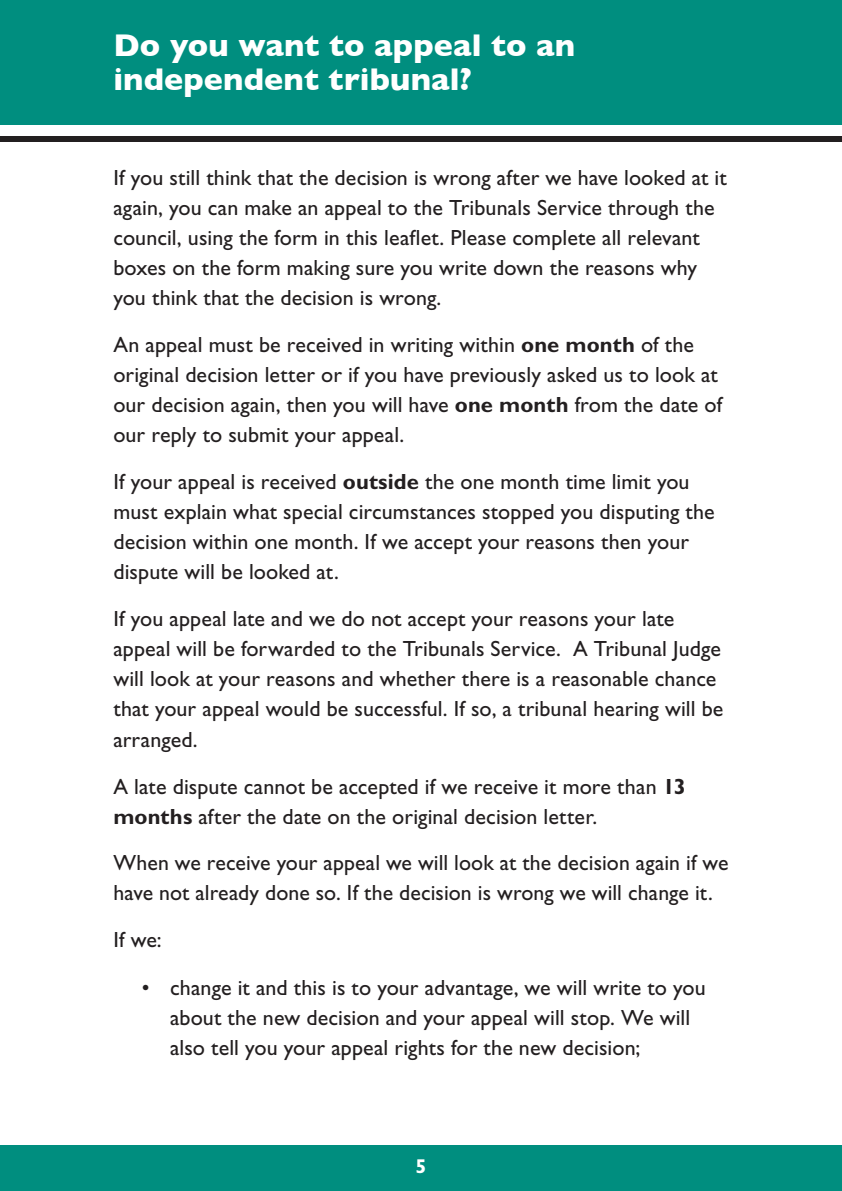
<style>
.page{position:relative;width:842px;height:1191px;background:#fff}
.page>*{position:absolute;margin:0;border:0;box-sizing:border-box;transform-origin:0 0}
.t1{font:700 32px/34px "Gill Sans";letter-spacing:.005em;color:#fff}
.t2{font:22px/30px "Gill Sans Std";letter-spacing:.005em;color:#231f20}
.t3{font:700 20px "Gill Sans Std";color:#fff}
.s1{font-weight:700}
</style>
<div class="page">
<div style="left:0;top:0;width:842px;height:125px;background:#008e7f"></div>
<div style="left:0;top:1145px;width:842px;height:46px;background:#008e7f"></div>
<div style="left:0;top:136px;width:842px;height:6px;background:#231f20"></div>
<h1 class="t1" style="left:113px;top:28px;width:463px">Do you want to appeal to an independent tribunal?</h1>
<p class="t2" style="left:113px;top:163px;width:615px">If you still think that the decision is wrong after we have looked at it again, you can make an appeal to the Tribunals Service through the council, using the form in this leaflet. Please complete all relevant boxes on the form making sure you write down the reasons why you think that the decision is wrong.</p>
<p class="t2" style="left:113px;top:330px;width:610px">An appeal must be received in writing within <span class="s1">one month</span> of the original decision letter or if you have previously asked us to look at our decision again, then you will have <span class="s1">one month</span> from the date of our reply to submit your appeal.</p>
<p class="t2" style="left:113px;top:467px;width:603px">If your appeal is received <span class="s1">outside</span> the one month time limit you must explain what special circumstances stopped you disputing the decision within one month. If we accept your reasons then your dispute will be looked at.</p>
<p class="t2" style="left:113px;top:604px;width:611px">If you appeal late and we do not accept your reasons your late appeal will be forwarded to the Tribunals Service. A Tribunal Judge will look at your reasons and whether there is a reasonable chance that your appeal would be successful. If so, a tribunal hearing will be arranged.</p>
<p class="t2" style="left:113px;top:771px;width:574px">A late dispute cannot be accepted if we receive it more than <span class="s1">13 months</span> after the date on the original decision letter.</p>
<p class="t2" style="left:113px;top:848px;width:616px">When we receive your appeal we will look at the decision again if we have not already done so. If the decision is wrong we will change it.</p>
<p class="t2" style="left:113px;top:925px;width:50px">If we:</p>
<p class="t2" style="left:170px;top:972px;width:537px;text-indent:-28px">• change it and this is to your advantage, we will write to you about the new decision and your appeal will stop. We will also tell you your appeal rights for the new decision;</p>
<p class="t3" style="left:415px;top:1154px;width:13px">5</p>
</div>
